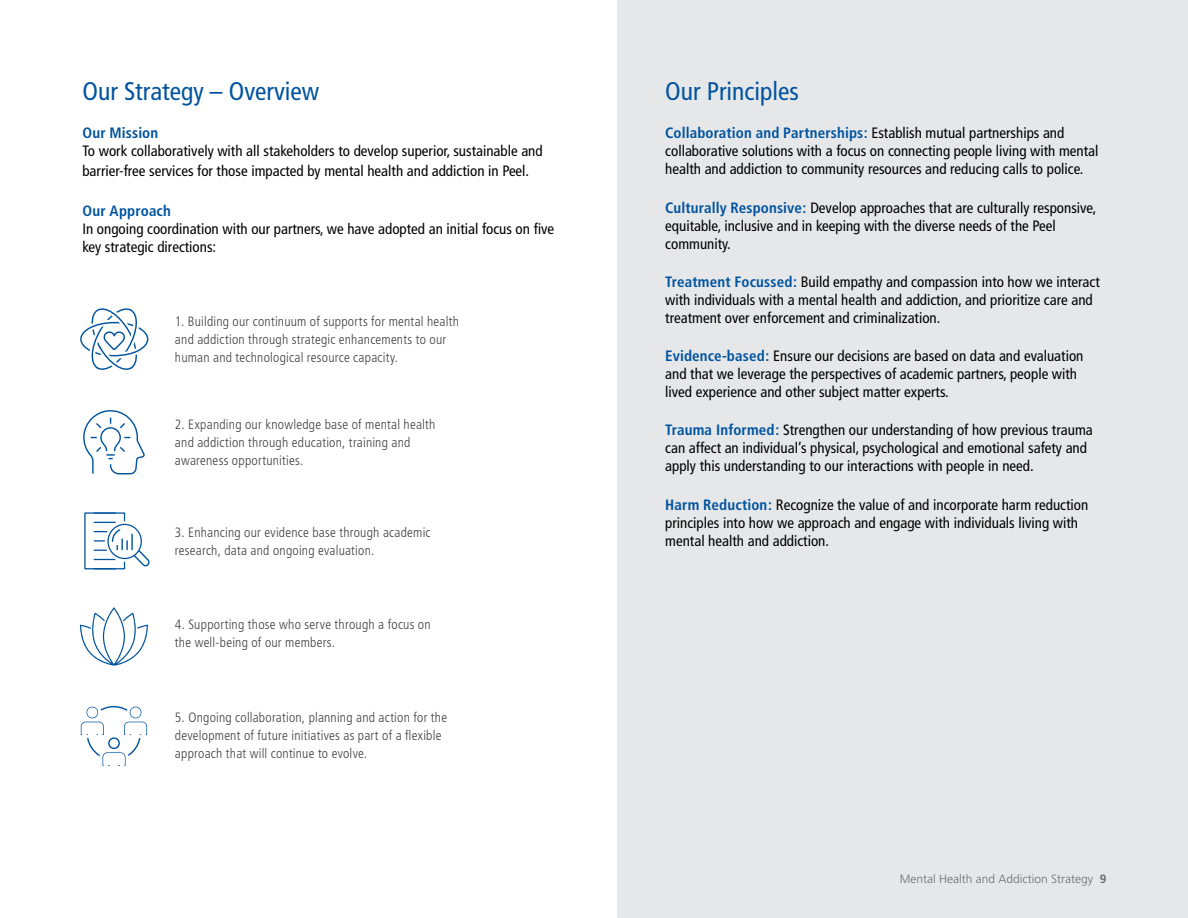
<style>
.page{position:relative;width:1188px;height:918px;background:#fff}
.page>*{position:absolute;margin:0;border:0;box-sizing:border-box;transform-origin:0 0}
.t1{font:condensed 25.5px "Frutiger";color:#00539f}
.t2{font:condensed 15px/18px "Frutiger";color:#000}
.t3{font:700 condensed 15px "Frutiger";letter-spacing:.01em;color:#00539f}
.t4{font:300 condensed 13.5px/18px "Frutiger";letter-spacing:.015em;color:#414042}
.t5{font:300 12px "Frutiger";color:#6d6e71}
.s1{font-weight:700;color:#00539f}
.s2{font-weight:700}
</style>
<div class="page">
<div style="left:618px;top:0;width:570px;height:918px;background:#e6e7e8"></div>
<svg style="left:83px;top:410px;width:62px;height:65px"></svg>
<svg style="left:80px;top:308px;width:69px;height:62px"></svg>
<div style="left:105px;top:521px;width:40px;height:41px;border:8px solid #fff;border-radius:50%"></div>
<div style="left:83px;top:704px;width:18px;height:17px;border:7px solid #fff;border-radius:50%"></div>
<div style="left:86px;top:707px;width:12px;height:11px;border:1px solid #00539f;border-radius:50%"></div>
<div style="left:127px;top:704px;width:17px;height:17px;border:7px solid #fff;border-radius:50%"></div>
<svg style="left:80px;top:607px;width:68px;height:59px"></svg>
<svg style="left:94px;top:522px;width:56px;height:47px"></svg>
<hr style="left:94px;top:512px;width:21px;height:2px;background:#00539f">
<div style="left:87px;top:707px;width:10px;height:11px;background:#fff;border-radius:50%"></div>
<div style="left:130px;top:707px;width:11px;height:11px;background:#fff;border-radius:50%"></div>
<svg style="left:80px;top:715px;width:68px;height:51px"></svg>
<h2 class="t1" style="left:82px;top:76px;width:238px">Our Strategy – Overview</h2>
<h3 class="t3" style="left:82px;top:124px;width:77px">Our Mission</h3>
<p class="t2" style="left:82px;top:141px;width:462px;line-height:19.8px">To work collaboratively with all stakeholders to develop superior, sustainable and barrier-free services for those impacted by mental health and addiction in Peel.</p>
<h3 class="t3" style="left:82px;top:202px;width:90px">Our Approach</h3>
<p class="t2" style="left:82px;top:220px;width:473px">In ongoing coordination with our partners, we have adopted an initial focus on fve key strategic directions:</p>
<p class="t4" style="left:175px;top:313px;width:285px">1. Building our continuum of supports for mental health and addiction through strategic enhancements to our human and technological resource capacity.</p>
<p class="t4" style="left:175px;top:416px;width:262px">2. Expanding our knowledge base of mental health and addiction through education, training and awareness opportunities.</p>
<p class="t4" style="left:175px;top:523px;width:257px">3. Enhancing our evidence base through academic research, data and ongoing evaluation.</p>
<p class="t4" style="left:175px;top:616px;width:257px">4. Supporting those who serve through a focus on the well-being of our members.</p>
<p class="t4" style="left:175px;top:708px;width:274px">5. Ongoing collaboration, planning and action for the development of future initiatives as part of a fexible approach that will continue to evolve.</p>
<h2 class="t1" style="left:665px;top:76px;width:135px">Our Principles</h2>
<p class="t2" style="left:665px;top:124px;width:435px"><span class="s1">Collaboration and Partnerships:</span> Establish mutual partnerships and collaborative solutions with a focus on connecting people living with mental health and addiction to community resources and reducing calls to police.</p>
<p class="t2" style="left:665px;top:199px;width:433px"><span class="s1">Culturally Responsive:</span> Develop approaches that are culturally responsive, equitable, inclusive and in keeping with the diverse needs of the Peel community.</p>
<p class="t2" style="left:665px;top:273px;width:436px"><span class="s1">Treatment Focussed:</span> Build empathy and compassion into how we interact with individuals with a mental health and addiction, and prioritize care and treatment over enforcement and criminalization.</p>
<p class="t2" style="left:665px;top:347px;width:420px"><span class="s1">Evidence-based:</span> Ensure our decisions are based on data and evaluation and that we leverage the perspectives of academic partners, people with lived experience and other subject matter experts.</p>
<p class="t2" style="left:665px;top:421px;width:429px"><span class="s1">Trauma Informed:</span> Strengthen our understanding of how previous trauma can affect an individual’s physical, psychological and emotional safety and apply this understanding to our interactions with people in need.</p>
<p class="t2" style="left:665px;top:496px;width:425px"><span class="s1">Harm Reduction:</span> Recognize the value of and incorporate harm reduction principles into how we approach and engage with individuals living with mental health and addiction.</p>
<p class="t5" style="left:900px;top:872px;width:208px">Mental Health and Addiction Strategy <span class="s2">9</span></p>
</div>
